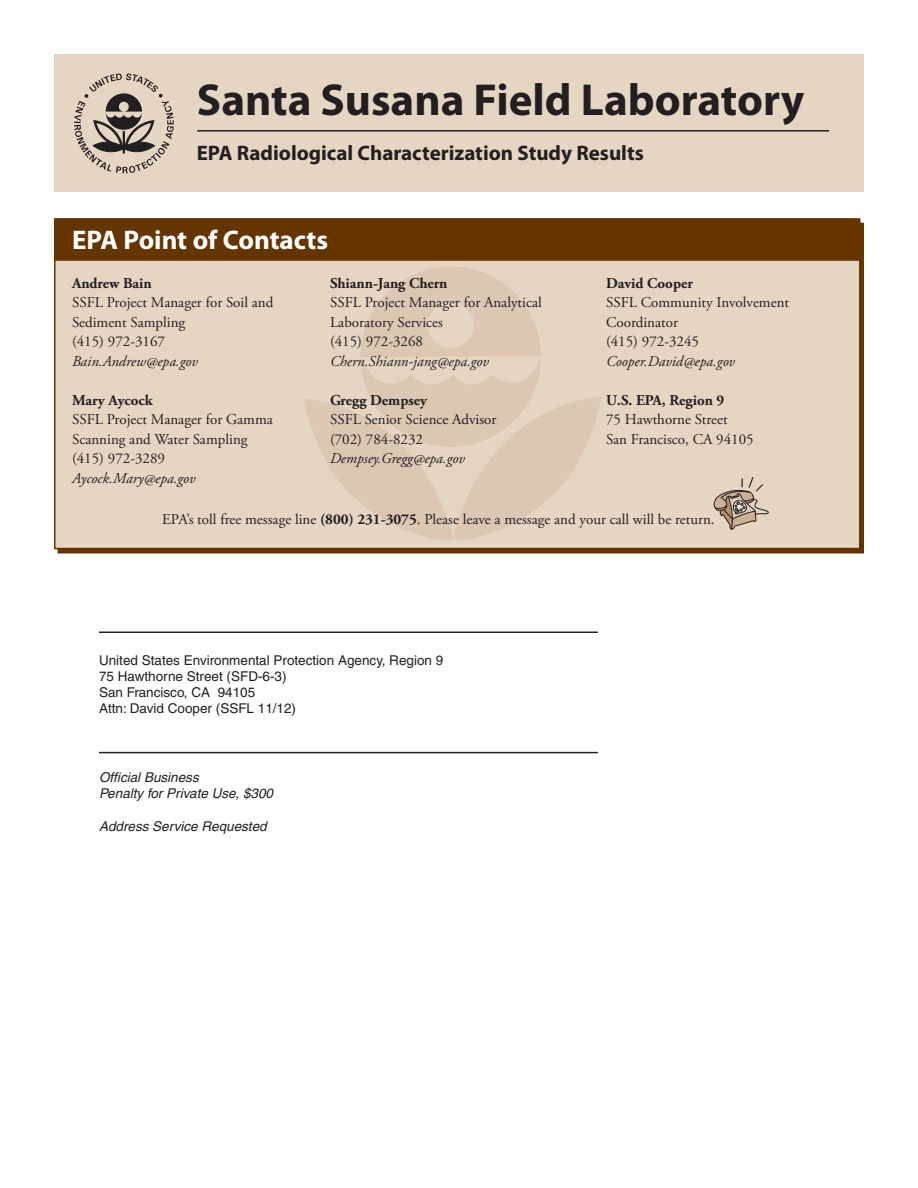
<style>
.page{position:relative;width:918px;height:1188px;background:#fff}
.page>*{position:absolute;margin:0;border:0;box-sizing:border-box;transform-origin:0 0}
.t1{font:700 45px "Myriad Pro";color:#231f20}
.t2{font:700 27px "Myriad Pro";color:#fff}
.t3{font:700 21px "Myriad Pro";color:#231f20}
.t4{font:15px/19.5px "Adobe Garamond Pro";color:#231f20}
.t5{font:italic 15px "Adobe Garamond Pro";color:#231f20}
.t6{font:700 15px "Adobe Garamond Pro";color:#231f20}
.t7{font:13.5px/16.2px "Helvetica";color:#231f20}
.t8{font:italic 13.5px/16.2px "Helvetica";color:#231f20}
.s1{font-weight:700}
</style>
<div class="page">
<div style="left:54px;top:219px;width:807px;height:330px;background:#e5d5c3;border:2px solid #653500"></div>
<svg style="left:304px;top:267px;width:297px;height:273px"></svg>
<div style="left:54px;top:218px;width:806px;height:43px;background:#653500;border:2px solid #653500"></div>
<div style="left:54px;top:54px;width:810px;height:138px;background:#e5d5c3"></div>
<hr style="left:99px;top:632px;width:499px;height:1px;background:#231f20">
<hr style="left:99px;top:752px;width:499px;height:1px;background:#231f20">
<svg style="left:74px;top:73px;width:100px;height:100px"></svg>
<hr style="left:197px;top:130px;width:632px;height:2px;background:#231f20">
<svg style="left:713px;top:477px;width:56px;height:53px"></svg>
<h1 class="t1" style="left:197px;top:71px;width:609px">Santa Susana Field Laboratory</h1>
<h3 class="t3" style="left:197px;top:139px;width:449px">EPA Radiological Characterization Study Results</h3>
<h2 class="t2" style="left:72px;top:222px;width:258px">EPA Point of Contacts</h2>
<p class="t6" style="left:72px;top:274px;width:81px">Andrew Bain</p>
<p class="t4" style="left:72px;top:293px;width:203px">SSFL Project Manager for Soil and<br>Sediment Sampling<br>(415) 972-3167</p>
<p class="t5" style="left:72px;top:352px;width:127px">Bain.Andrew@epa.gov</p>
<p class="t6" style="left:72px;top:391px;width:82px">Mary Aycock</p>
<p class="t4" style="left:72px;top:410px;width:202px">SSFL Project Manager for Gamma<br>Scanning and Water Sampling (415) 972-3289</p>
<p class="t5" style="left:72px;top:469px;width:125px">Aycock.Mary@epa.gov</p>
<p class="t6" style="left:330px;top:274px;width:119px">Shiann-Jang Chern</p>
<p class="t4" style="left:330px;top:293px;width:213px">SSFL Project Manager for Analytical<br>Laboratory Services<br>(415) 972-3268</p>
<p class="t5" style="left:330px;top:352px;width:160px">Chern.Shiann-jang@epa.gov</p>
<p class="t6" style="left:330px;top:391px;width:99px">Gregg Dempsey</p>
<p class="t4" style="left:330px;top:410px;width:168px">SSFL Senior Science Advisor (702) 784-8232</p>
<p class="t5" style="left:330px;top:450px;width:136px">Dempsey.Gregg@epa.gov</p>
<p class="t6" style="left:606px;top:274px;width:89px">David Cooper</p>
<p class="t4" style="left:606px;top:293px;width:185px">SSFL Community Involvement<br>Coordinator<br>(415) 972-3245</p>
<p class="t5" style="left:606px;top:352px;width:130px">Cooper.David@epa.gov</p>
<p class="t6" style="left:606px;top:391px;width:120px">U.S. EPA, Region 9</p>
<p class="t4" style="left:606px;top:410px;width:149px">75 Hawthorne Street<br>San Francisco, CA 94105</p>
<p class="t4" style="left:162px;top:510px;width:554px">EPA’s toll free message line <span class="s1">(800) 231-3075</span>. Please leave a message and your call will be return.</p>
<p class="t7" style="left:99px;top:652px;width:346px">United States Environmental Protection Agency, Region 9<br>75 Hawthorne Street (SFD-6-3)<br>San Francisco, CA 94105<br>Attn: David Cooper (SSFL 11/12)</p>
<p class="t8" style="left:99px;top:769px;width:176px">Official Business<br>Penalty for Private Use, $300</p>
<p class="t8" style="left:99px;top:818px;width:169px">Address Service Requested</p>
</div>
